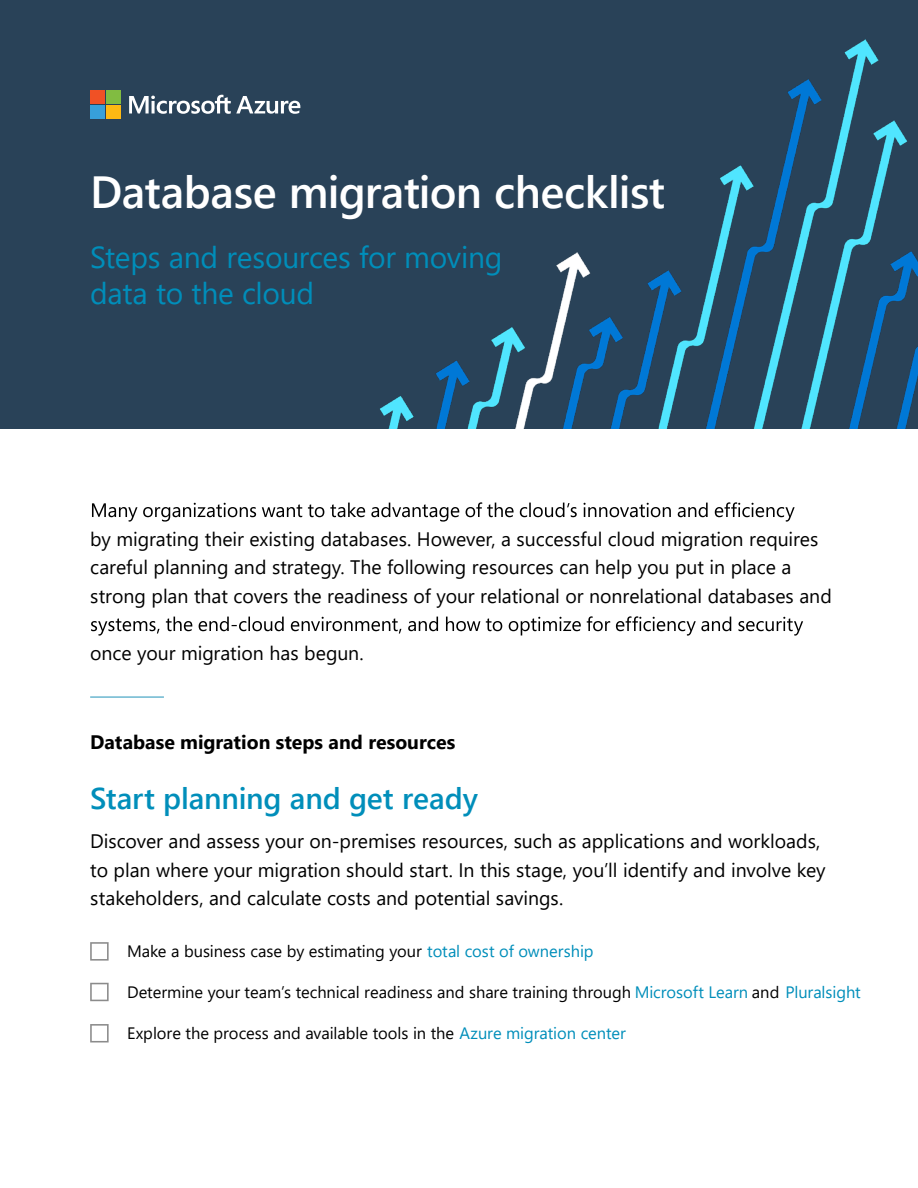
<style>
.page{position:relative;width:918px;height:1188px;background:#fff}
.page>*{position:absolute;margin:0;border:0;box-sizing:border-box;transform-origin:0 0}
.t1{font:600 45px "Segoe UI";letter-spacing:-.01em;color:#fff}
.t2{font:30.3px/36px "Segoe UI";letter-spacing:-.01em;color:#008eba}
.t3{font:600 30px "Segoe UI";letter-spacing:-.005em;color:#008eba}
.t4{font:19.5px/28.5px "Segoe UI";color:#000}
.t5{font:700 19.5px "Segoe UI";color:#000}
.t6{font:16.5px "Segoe UI";letter-spacing:-.005em;color:#000}
.s1{color:#008eba}
</style>
<div class="page">
<div style="left:0;top:0;width:918px;height:429px;background:#294258"></div>
<svg style="left:129px;top:95px;width:171px;height:19px"></svg>
<div style="left:90px;top:90px;width:14px;height:14px;background:#f05125"></div>
<div style="left:106px;top:90px;width:14px;height:14px;background:#81bc41"></div>
<div style="left:90px;top:105px;width:14px;height:14px;background:#37a0da"></div>
<div style="left:106px;top:105px;width:14px;height:14px;background:#fdb913"></div>
<svg style="left:92px;top:502px;width:703px;height:20px"></svg>
<svg style="left:91px;top:616px;width:712px;height:20px"></svg>
<hr style="left:90px;top:696px;width:74px;height:2px;background:#6bb7d0">
<svg style="left:90px;top:942px;width:19px;height:19px"></svg>
<svg style="left:90px;top:983px;width:19px;height:18px"></svg>
<svg style="left:90px;top:1024px;width:19px;height:18px"></svg>
<img style="left:300px;top:40px;width:618px;height:389px">
<h1 class="t1" style="left:90px;top:150px;width:576px">Database migration checklist</h1>
<h2 class="t2" style="left:90px;top:236px;width:414px">Steps and resources for moving data to the cloud</h2>
<p class="t4" style="left:90px;top:523px;width:743px">by migrating their existing databases. However, a successful cloud migration requires careful planning and strategy. The following resources can help you put in place a strong plan that covers the readiness of your relational or nonrelational databases and</p>
<p class="t4" style="left:90px;top:637px;width:275px">once your migration has begun.</p>
<p class="t5" style="left:90px;top:724px;width:367px">Database migration steps and resources</p>
<h3 class="t3" style="left:90px;top:770px;width:389px">Start planning and get ready</h3>
<p class="t4" style="left:90px;top:825px;width:737px">Discover and assess your on-premises resources, such as applications and workloads, to plan where your migration should start. In this stage, you’ll identify and involve key stakeholders, and calculate costs and potential savings.</p>
<p class="t6" style="left:127px;top:936px;width:468px">Make a business case by estimating your <span class="s1">total cost of ownership</span></p>
<p class="t6" style="left:127px;top:977px;width:735px">Determine your team’s technical readiness and share training through <span class="s1">Microsoft Learn</span> and <span class="s1">Pluralsight</span></p>
<p class="t6" style="left:127px;top:1018px;width:500px">Explore the process and available tools in the <span class="s1">Azure migration center</span></p>
</div>
